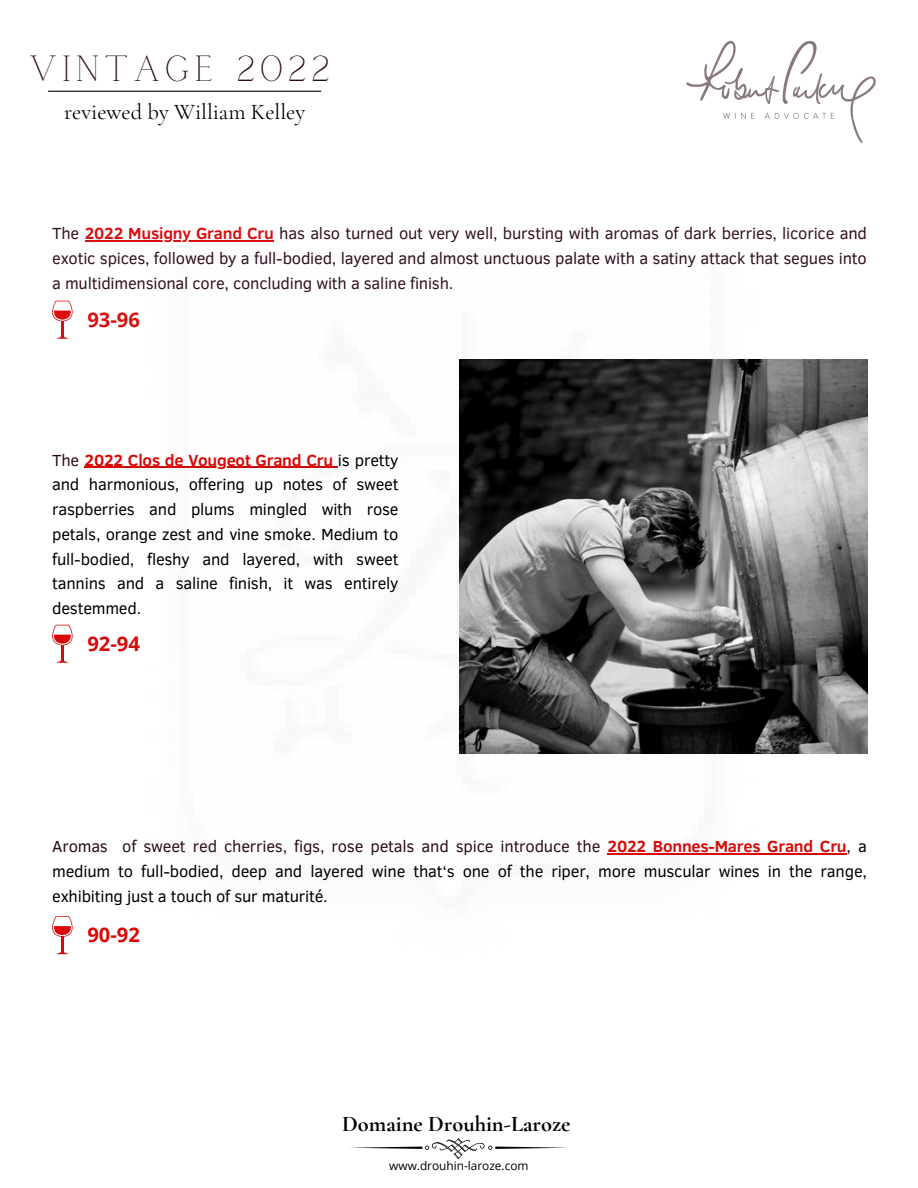
<style>
.page{position:relative;width:918px;height:1188px;background:#fff}
.page>*{position:absolute;margin:0;border:0;box-sizing:border-box;transform-origin:0 0}
.t1{font:36px "Calgary";letter-spacing:.115em;color:#2c0d1d}
.t2{font:22.5px "Cormorant Garamond";color:#000}
.t3{font:700 22.35px "Cormorant Garamond";color:#000}
.t4{font:700 20.25px "Open Sans";color:#d80909}
.t5{font:16.5px/24.8px "Clear Sans";letter-spacing:-.01em;color:#000;text-align:justify}
.t6{font:16.5px/24.8px "Clear Sans";letter-spacing:-.01em;color:#2c0d1d}
.t7{font:700 16.5px "Clear Sans";letter-spacing:-.015em;color:#d80909}
.t8{font:11.85px "Open Sans";color:#000}
.s1{font-weight:700;color:#d80909}
.s2{font-weight:400;color:#2c0d1d}
.s3{font-weight:400;color:#000}
.s4{color:#2c0d1d}
</style>
<div class="page">
<img style="left:686px;top:40px;width:190px;height:103px">
<hr style="left:48px;top:91px;width:273px;height:1px;background:#000">
<hr style="left:85px;top:467px;width:253px;height:1px;background:#d80909">
<svg style="left:52px;top:625px;width:20px;height:38px"></svg>
<hr style="left:608px;top:853px;width:239px;height:1px;background:#d80909">
<svg style="left:52px;top:916px;width:20px;height:38px"></svg>
<svg style="left:350px;top:1138px;width:218px;height:21px"></svg>
<img style="left:459px;top:360px;width:409px;height:394px">
<h1 class="t1" style="left:29px;top:48px;width:303px">VINTAGE 2022</h1>
<h3 class="t2" style="left:64px;top:98px;width:243px">reviewed by William Kelley</h3>
<p class="t6" style="left:52px;top:220px;width:816px">The <span class="s1">2022 Musigny Grand Cru</span> has also turned out very well, bursting with aromas of dark berries, licorice and</p>
<p class="t6" style="left:52px;top:245px;width:816px">exotic spices, followed by a full-bodied, layered and almost unctuous palate with a satiny attack that segues into a multidimensional core, concluding with a saline finish.</p>
<p class="t4" style="left:87px;top:305px;width:54px">93-96</p>
<h4 class="t7" style="left:52px;top:448px;width:348px"><span class="s2">The</span> 2022 Clos de Vougeot Grand Cru <span class="s3">is pretty</span></h4>
<p class="t5" style="left:52px;top:471px;width:348px">and harmonious, offering up notes of sweet raspberries and plums mingled with rose petals, orange zest and vine smoke. Medium to full-bodied, fleshy and layered, with sweet tannins and a saline finish, it was entirely destemmed.</p>
<p class="t4" style="left:87px;top:629px;width:54px">92-94</p>
<h4 class="t5" style="left:52px;top:833px;width:816px"><span class="s4">Aromas of sweet red cherries, figs, rose petals and spice introduce the</span> <span class="s1">2022 Bonnes-Mares Grand Cru</span>, a medium to full-bodied, deep and layered wine that‘s one of the riper, more muscular wines in the range, exhibiting just a touch of sur maturité.</h4>
<p class="t4" style="left:87px;top:920px;width:54px">90-92</p>
<h4 class="t3" style="left:342px;top:1110px;width:230px">Domaine Drouhin-Laroze</h4>
<p class="t8" style="left:389px;top:1157px;width:141px">www.drouhin-laroze.com</p>
</div>
